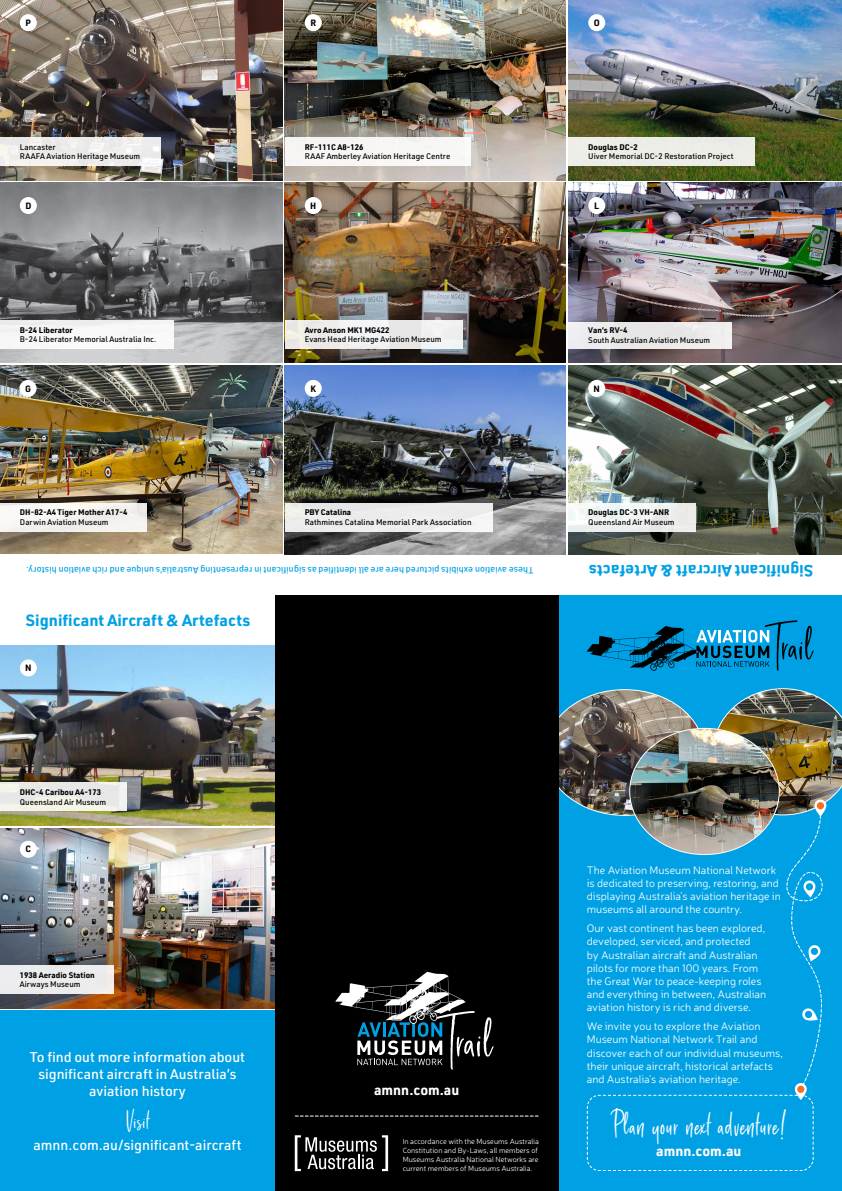
<style>
.page{position:relative;width:842px;height:1191px;background:#fff}
.page>*{position:absolute;margin:0;border:0;box-sizing:border-box;transform-origin:0 0}
.t1{font:40px "Milano Sky";letter-spacing:.025em;color:#fff}
.t2{font:32.5px "Milano Sky";letter-spacing:.025em;color:#fff}
.t3{font:700 16px "URWDIN";color:#00a1e4}
.t4{font:500 14px/16.8px "URWDIN";color:#fff;text-align:center}
.t5{font:700 14px "URWDIN";color:#fff}
.t6{font:300 11px/13.2px "Neris";color:#fff}
.t7{font:500 9px "URWDIN";color:#00a1e4}
.t8{font:700 9px "URWDIN";color:#000}
.t9{font:500 8px/9.6px "URWDIN";color:#000}
.t10{font:700 8px "URWDIN";color:#000}
.t11{font:300 7.5px/9px "Neris";color:#fff}
</style>
<div class="page">
<div style="left:558px;top:595px;width:284px;height:596px;background:#00a1e4"></div>
<img style="left:558px;top:689px;width:28px;height:126px">
<div style="left:275px;top:595px;width:283px;height:596px;background:#000"></div>
<svg style="left:587px;top:620px;width:227px;height:51px"></svg>
<svg style="left:295px;top:1135px;width:93px;height:36px"></svg>
<svg style="left:295px;top:1115px;width:243px;height:1px"></svg>
<svg style="left:335px;top:971px;width:159px;height:98px"></svg>
<img style="left:0;top:828px;width:275px;height:180px">
<div style="left:20px;top:840px;width:17px;height:17px;background:#fff;border-radius:50%"></div>
<div style="left:0;top:965px;width:114px;height:29px;background:#ececed"></div>
<img style="left:0;top:645px;width:275px;height:180px">
<div style="left:0;top:782px;width:127px;height:29px;background:linear-gradient(to right,#eeeee7,#ebebea)"></div>
<div style="left:20px;top:659px;width:17px;height:17px;background:#fff;border-radius:50%"></div>
<div style="left:0;top:1011px;width:275px;height:180px;background:#00a1e4"></div>
<img style="left:586px;top:688px;width:256px;height:483px">
<svg style="left:795px;top:1083px;width:12px;height:17px"></svg>
<div style="left:797px;top:1085px;width:7px;height:7px;background:#f36f21;border-radius:50%"></div>
<svg style="left:814px;top:799px;width:12px;height:17px"></svg>
<div style="left:817px;top:802px;width:7px;height:7px;background:#f36f21;border-radius:50%"></div>
<img style="left:285px;top:366px;width:281px;height:188px">
<img style="left:285px;top:183px;width:281px;height:180px">
<div style="left:285px;top:320px;width:177px;height:29px;background:#f0efee"></div>
<div style="left:305px;top:197px;width:17px;height:17px;background:#fff;border-radius:50%"></div>
<img style="left:0;top:0;width:282px;height:180px">
<div style="left:20px;top:14px;width:17px;height:17px;background:#fff;border-radius:50%"></div>
<div style="left:0;top:137px;width:161px;height:29px;background:#eeedec"></div>
<img style="left:0;top:183px;width:282px;height:180px">
<div style="left:0;top:321px;width:174px;height:28px;background:#f8f8f8"></div>
<div style="left:20px;top:197px;width:17px;height:17px;background:#fff;border-radius:50%"></div>
<img style="left:0;top:366px;width:282px;height:188px">
<div style="left:0;top:503px;width:147px;height:28px;background:#f5f3f0"></div>
<div style="left:19px;top:380px;width:18px;height:17px;background:#fff;border-radius:50%"></div>
<div style="left:305px;top:380px;width:17px;height:17px;background:#fff;border-radius:50%"></div>
<div style="left:285px;top:503px;width:208px;height:28px;background:#ececec"></div>
<img style="left:568px;top:366px;width:274px;height:188px">
<div style="left:568px;top:503px;width:128px;height:28px;background:linear-gradient(to right,#f3f8f8,#eaebea)"></div>
<div style="left:588px;top:380px;width:17px;height:17px;background:#fff;border-radius:50%"></div>
<img style="left:568px;top:0;width:274px;height:180px">
<div style="left:568px;top:137px;width:186px;height:29px;background:#ecede7"></div>
<div style="left:588px;top:14px;width:17px;height:17px;background:#fff;border-radius:50%"></div>
<img style="left:285px;top:0;width:281px;height:180px">
<div style="left:285px;top:137px;width:185px;height:29px;background:#f8f7f6"></div>
<div style="left:305px;top:14px;width:17px;height:17px;background:#fff;border-radius:50%"></div>
<img style="left:568px;top:183px;width:274px;height:180px">
<div style="left:568px;top:322px;width:164px;height:27px;background:#ecebeb"></div>
<div style="left:588px;top:197px;width:17px;height:17px;background:#fff;border-radius:50%"></div>
<p class="t8" style="left:26px;top:16px;width:7px">P</p>
<p class="t8" style="left:310px;top:16px;width:7px">R</p>
<p class="t9" style="left:20px;top:142px;width:122px">Lancaster<br>RAAFA Aviation Heritage Museum</p>
<p class="t10" style="left:305px;top:141px;width:60px">RF-111C A8-126</p>
<p class="t9" style="left:305px;top:151px;width:147px">RAAF Amberley Aviation Heritage Centre</p>
<p class="t8" style="left:25px;top:199px;width:8px">D</p>
<p class="t8" style="left:310px;top:199px;width:8px">H</p>
<p class="t10" style="left:20px;top:324px;width:54px">B-24 Liberator</p>
<p class="t9" style="left:20px;top:334px;width:138px">B-24 Liberator Memorial Australia Inc.</p>
<p class="t10" style="left:305px;top:324px;width:86px">Avro Anson MK1 MG422</p>
<p class="t9" style="left:305px;top:334px;width:138px">Evans Head Heritage Aviation Museum</p>
<p class="t8" style="left:25px;top:382px;width:7px">G</p>
<p class="t8" style="left:310px;top:382px;width:7px">K</p>
<p class="t10" style="left:20px;top:507px;width:109px">DH-82-A4 Tiger Mother A17-4</p>
<p class="t9" style="left:20px;top:517px;width:90px">Darwin Aviation Museum</p>
<p class="t10" style="left:305px;top:507px;width:48px">PBY Catalina</p>
<p class="t9" style="left:305px;top:517px;width:168px">Rathmines Catalina Memorial Park Association</p>
<p class="t7" style="left:533px;top:576px;width:509px;rotate:-180deg">These aviation exhibits pictured here are all identified as significant in representing Australia’s unique and rich aviation history.</p>
<h3 class="t3" style="left:26px;top:609px;width:226px">Significant Aircraft &amp; Artefacts</h3>
<p class="t8" style="left:25px;top:662px;width:8px">N</p>
<p class="t10" style="left:20px;top:786px;width:83px">DHC-4 Caribou A4-173</p>
<p class="t9" style="left:20px;top:796px;width:88px">Queensland Air Museum</p>
<p class="t8" style="left:26px;top:843px;width:7px">C</p>
<p class="t10" style="left:20px;top:969px;width:76px">1938 Aeradio Station</p>
<p class="t9" style="left:20px;top:979px;width:62px">Airways Museum</p>
<p class="t4" style="left:30px;top:1048px;width:217px">To find out more information about significant aircraft in Australia’s aviation history</p>
<h2 class="t2" style="left:126px;top:1103px;width:25px">Visit</h2>
<p class="t4" style="left:33px;top:1136px;width:209px">amnn.com.au/significant-aircraft</p>
<p class="t5" style="left:374px;top:1080px;width:87px">amnn.com.au</p>
<p class="t11" style="left:403px;top:1136px;width:138px">In accordance with the Museums Australia Constitution and By-Laws, all members of Museums Australia National Networks are current members of Museums Australia.</p>
<p class="t8" style="left:594px;top:16px;width:8px">O</p>
<p class="t10" style="left:588px;top:141px;width:51px">Douglas DC-2</p>
<p class="t9" style="left:588px;top:151px;width:147px">Uiver Memorial DC-2 Restoration Project</p>
<p class="t8" style="left:594px;top:199px;width:6px">L</p>
<p class="t10" style="left:588px;top:325px;width:41px">Van’s RV-4</p>
<p class="t9" style="left:588px;top:335px;width:124px">South Australian Aviation Museum</p>
<p class="t8" style="left:593px;top:382px;width:8px">N</p>
<p class="t10" style="left:588px;top:507px;width:83px">Douglas DC-3 VH-ANR</p>
<p class="t9" style="left:588px;top:517px;width:88px">Queensland Air Museum</p>
<h3 class="t3" style="left:813px;top:581px;width:226px;rotate:-180deg">Significant Aircraft &amp; Artefacts</h3>
<p class="t6" style="left:587px;top:863px;width:195px">The Aviation Museum National Network is dedicated to preserving, restoring, and displaying Australia’s aviation heritage in museums all around the country.</p>
<p class="t6" style="left:587px;top:921px;width:181px">Our vast continent has been explored, developed, serviced, and protected<br>by Australian aircraft and Australian pilots for more than 100 years. From the Great War to peace-keeping roles and everything in between, Australian aviation history is rich and diverse.</p>
<p class="t6" style="left:587px;top:1019px;width:197px">We invite you to explore the Aviation Museum National Network Trail and discover each of our individual museums, their unique aircraft, historical artefacts and Australia’s aviation heritage.</p>
<h1 class="t1" style="left:612px;top:1103px;width:175px">Plan your next adventure!</h1>
<p class="t5" style="left:656px;top:1141px;width:87px">amnn.com.au</p>
</div>
